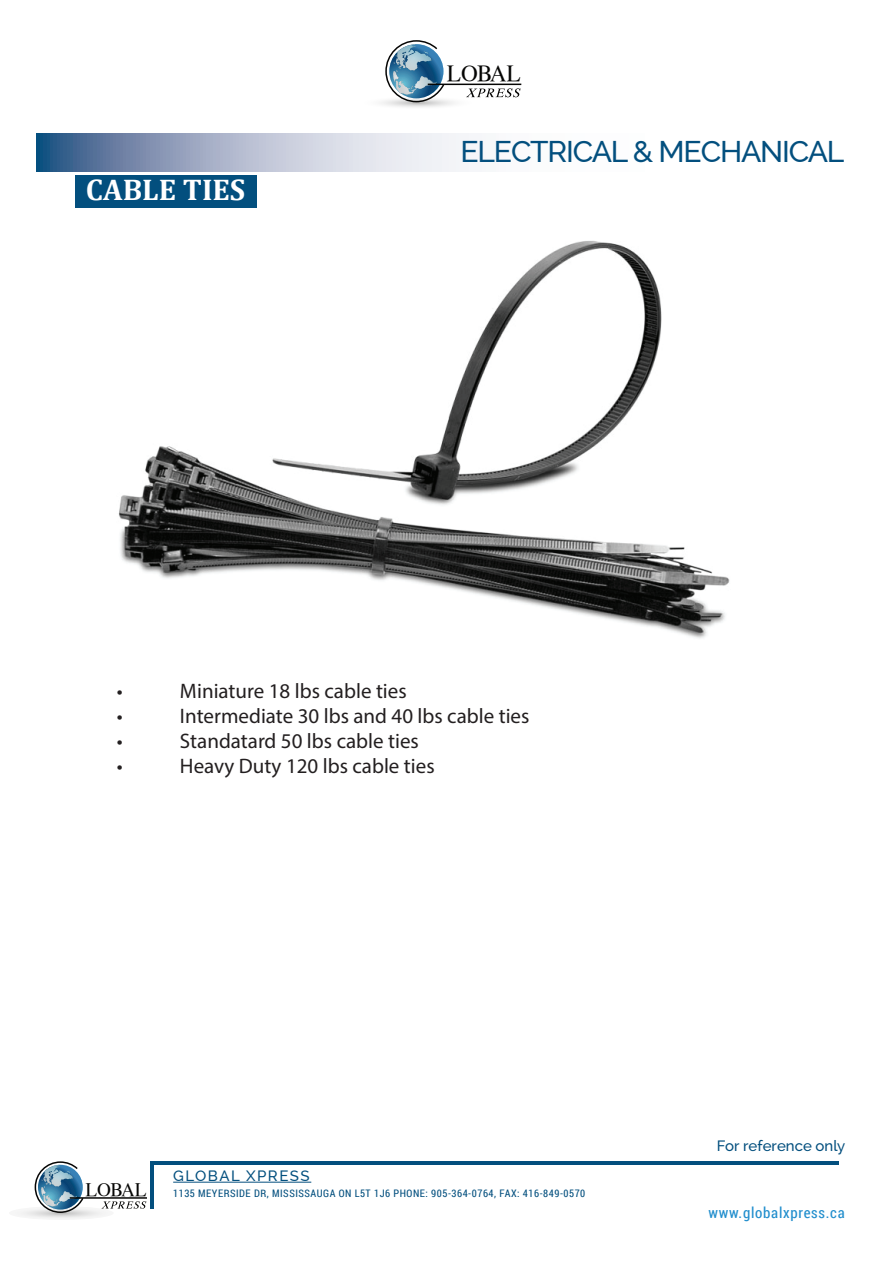
<style>
.page{position:relative;width:893px;height:1263px;background:#fff}
.page>*{position:absolute;margin:0;border:0;box-sizing:border-box;transform-origin:0 0}
.t1{font:500 30px "Raleway";letter-spacing:-.04em;color:#034f7e}
.t2{font:700 30px "Cambria";color:#fff}
.t3{font:23.1px "Vremya FWF";letter-spacing:-.015em;color:#050504}
.t4{font:21px "Myriad Pro";color:#231f20}
.t5{font:19.05px "Vremya FWF";letter-spacing:-.015em;color:#050504}
.t6{font:15px "Roboto Condensed";letter-spacing:.05em;color:#218ecd}
.t7{font:500 15px "Raleway";color:#034f7e}
.t8{font:500 15px "Raleway";letter-spacing:.1em;color:#034f7e}
.t9{font:10.35px "Roboto Condensed";letter-spacing:.05em;color:#034f7e}
</style>
<div class="page">
<img style="left:118px;top:241px;width:612px;height:398px">
<div style="left:75px;top:175px;width:182px;height:33px;background:#034f7e"></div>
<svg style="left:36px;top:133px;width:433px;height:39px;background:#a9b6cb"></svg>
<svg style="left:354px;top:94px;width:127px;height:17px"></svg>
<svg style="left:466px;top:88px;width:54px;height:9px"></svg>
<svg style="left:385px;top:40px;width:61px;height:63px"></svg>
<hr style="left:428px;top:84px;width:93px;height:1px;background:#050504">
<hr style="left:150px;top:1162px;width:689px;height:3px;background:#034f7e">
<hr style="left:150px;top:1165px;width:3px;height:43px;background:#034f7e">
<svg style="left:17px;top:1209px;width:89px;height:10px"></svg>
<svg style="left:101px;top:1201px;width:45px;height:8px"></svg>
<svg style="left:34px;top:1161px;width:51px;height:53px"></svg>
<hr style="left:70px;top:1197px;width:77px;height:2px;background:#050504">
<hr style="left:173px;top:1182px;width:138px;height:1px;background:#034f7e">
<p class="t3" style="left:447px;top:61px;width:76px">LOBAL</p>
<h1 class="t2" style="left:86px;top:168px;width:161px">CABLE TIES</h1>
<h1 class="t1" style="left:460px;top:134px;width:386px">ELECTRICAL &amp; MECHANICAL</h1>
<p class="t4" style="left:117px;top:678px;width:7px">•</p>
<p class="t4" style="left:180px;top:678px;width:228px">Miniature 18 lbs cable ties</p>
<p class="t4" style="left:117px;top:703px;width:7px">•</p>
<p class="t4" style="left:180px;top:703px;width:351px">Intermediate 30 lbs and 40 lbs cable ties</p>
<p class="t4" style="left:117px;top:728px;width:7px">•</p>
<p class="t4" style="left:180px;top:728px;width:240px">Standatard 50 lbs cable ties</p>
<p class="t4" style="left:117px;top:753px;width:7px">•</p>
<p class="t4" style="left:180px;top:753px;width:256px">Heavy Duty 120 lbs cable ties</p>
<p class="t5" style="left:85px;top:1178px;width:63px">LOBAL</p>
<p class="t8" style="left:173px;top:1167px;width:138px">GLOBAL XPRESS</p>
<p class="t9" style="left:173px;top:1186px;width:414px">1135 MEYERSIDE DR, MISSISSAUGA ON L5T 1J6 PHONE: 905-364-0764, FAX: 416-849-0570</p>
<p class="t7" style="left:717px;top:1136px;width:130px">For reference only</p>
<p class="t6" style="left:708px;top:1202px;width:138px">www.globalxpress.ca</p>
</div>
